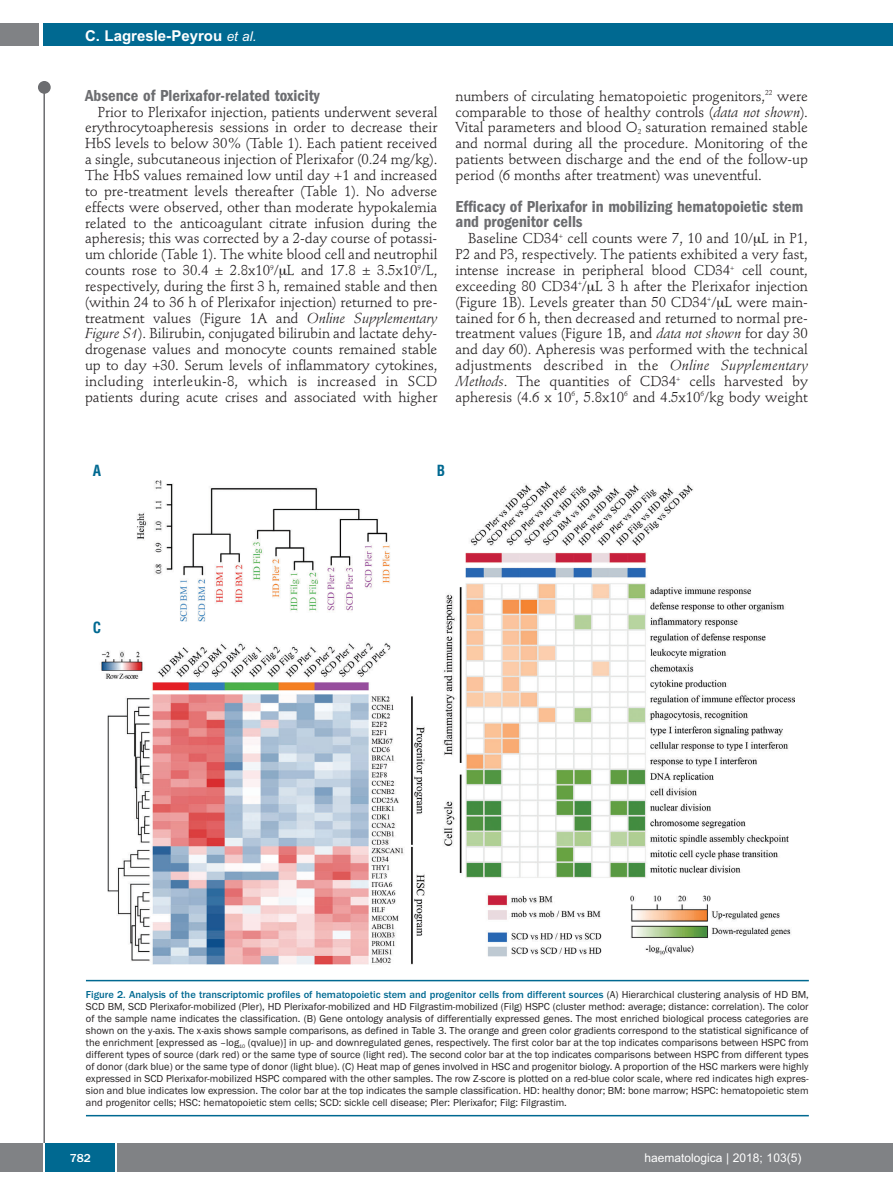
<style>
.page{position:relative;width:893px;height:1191px;background:#fff}
.page>*{position:absolute;margin:0;border:0;box-sizing:border-box;transform-origin:0 0}
.t1{font:600 condensed 16.5px/15.9px "Franklin Gothic";color:#6c6d70}
.t2{font:700 15px "Arial";color:#fff}
.t3{font:700 condensed 15px "Helvetica";color:#006991}
.t4{font:14.25px/15.9px "Stempel Schneidler";letter-spacing:-.005em;color:#231f20;text-align:justify}
.t5{font:12px "Arial";color:#fff}
.t6{font:500 12px "Franklin Gothic";color:#fff}
.t7{font:10.5px/12px "Franklin Gothic";color:#231f20;text-align:justify}
.s1{font-weight:400;font-style:italic;font-size:13.5px}
.s2{font-style:italic}
.s3{font-weight:500;color:#006991}
</style>
<div class="page">
<div style="left:38px;top:81px;width:13px;height:13px;background:#6c6d70;border-radius:50%"></div>
<hr style="left:43px;top:84px;width:2px;height:1061px;background:#6c6d70">
<div style="left:43px;top:23px;width:850px;height:22px;background:#006991"></div>
<div style="left:0;top:23px;width:39px;height:22px;background:#808285"></div>
<div style="left:0;top:1143px;width:893px;height:28px;background:#808285"></div>
<div style="left:45px;top:1143px;width:71px;height:28px;background:#006991"></div>
<hr style="left:43px;top:1143px;width:2px;height:28px;background:#fff">
<svg style="left:116px;top:1143px;width:1px;height:28px"></svg>
<img style="left:101px;top:480px;width:693px;height:484px">
<hr style="left:86px;top:979px;width:723px;height:2px;background:#006991">
<hr style="left:86px;top:1115px;width:723px;height:1px;background:#006991">
<p class="t2" style="left:85px;top:27px;width:173px">C. Lagresle-Peyrou <span class="s1">et al.</span></p>
<p class="t1" style="left:85px;top:89px;width:236px">Absence of Plerixafor-related toxicity</p>
<p class="t4" style="left:85px;top:105px;width:354px;text-indent:13px">Prior to Plerixafor injection, patients underwent several erythrocytoapheresis sessions in order to decrease their HbS levels to below 30% (Table 1). Each patient received a single, subcutaneous injection of Plerixafor (0.24 mg/kg).<br>The HbS values remained low until day +1 and increased to pre-treatment levels thereafter (Table 1). No adverse effects were observed, other than moderate hypokalemia related to the anticoagulant citrate infusion during the apheresis; this was corrected by a 2-day course of potassi&shy;um chloride (Table 1). The white blood cell and neutrophil counts rose to 30.4 ± 2.8x10<sup>9</sup>/ L and 17.8 ± 3.5x10<sup>9</sup>/L, respectively, during the first 3 h, remained stable and then (within 24 to 36 h of Plerixafor injection) returned to pre&shy;treatment values (Figure 1A and <span class="s2">Online Supplementary Figure S1</span>). Bilirubin, conjugated bilirubin and lactate dehy&shy;drogenase values and monocyte counts remained stable up to day +30. Serum levels of inflammatory cytokines, including interleukin-8, which is increased in SCD patients during acute crises and associated with higher</p>
<p class="t4" style="left:455px;top:89px;width:354px">numbers of circulating hematopoietic progenitors,<sup>22</sup> were comparable to those of healthy controls (<span class="s2">data not shown</span>).<br>Vital parameters and blood O<sub>2</sub> saturation remained stable and normal during all the procedure. Monitoring of the patients between discharge and the end of the follow-up period (6 months after treatment) was uneventful.</p>
<p class="t1" style="left:455px;top:199px;width:349px">Efficacy of Plerixafor in mobilizing hematopoietic stem and progenitor cells</p>
<p class="t4" style="left:455px;top:232px;width:354px;text-indent:13px">Baseline CD34<sup>+</sup> cell counts were 7, 10 and 10/ L in P1, P2 and P3, respectively. The patients exhibited a very fast, intense increase in peripheral blood CD34<sup>+</sup> cell count, exceeding 80 CD34<sup>+</sup>/ L 3 h after the Plerixafor injection (Figure 1B). Levels greater than 50 CD34<sup>+</sup>/ L were main&shy;tained for 6 h, then decreased and returned to normal pre&shy;treatment values (Figure 1B, and <span class="s2">data not shown</span> for day 30 and day 60). Apheresis was performed with the technical adjustments described in the <span class="s2">Online Supplementary Methods</span>. The quantities of CD34<sup>+</sup> cells harvested by apheresis (4.6 x 10<sup>6</sup>, 5.8x10<sup>6</sup> and 4.5x10<sup>6</sup>/kg body weight</p>
<p class="t3" style="left:93px;top:462px;width:10px">A</p>
<p class="t3" style="left:437px;top:462px;width:10px">B</p>
<p class="t3" style="left:93px;top:618px;width:10px">C</p>
<p class="t7" style="left:86px;top:988px;width:724px"><span class="s3">Figure 2. Analysis of the transcriptomic profiles of hematopoietic stem and progenitor cells from different sources</span> (A) Hierarchical clustering analysis of HD BM, SCD BM, SCD Plerixafor-mobilized (Pler), HD Plerixafor-mobilized and HD Filgrastim-mobilized (Filg) HSPC (cluster method: average; distance: correlation). The color of the sample name indicates the classification. (B) Gene ontology analysis of differentially expressed genes. The most enriched biological process categories are shown on the y-axis. The x-axis shows sample comparisons, as defined in Table 3. The orange and green color gradients correspond to the statistical significance of the enrichment [expressed as –log<sub>10</sub> (qvalue)] in up- and downregulated genes, respectively. The first color bar at the top indicates comparisons between HSPC from different types of source (dark red) or the same type of source (light red). The second color bar at the top indicates comparisons between HSPC from different types of donor (dark blue) or the same type of donor (light blue). (C) Heat map of genes involved in HSC and progenitor biology. A proportion of the HSC markers were highly expressed in SCD Plerixafor-mobilized HSPC compared with the other samples. The row Z-score is plotted on a red-blue color scale, where red indicates high expres&shy;sion and blue indicates low expression. The color bar at the top indicates the sample classification. HD: healthy donor; BM: bone marrow; HSPC: hematopoietic stem and progenitor cells; HSC: hematopoietic stem cells; SCD: sickle cell disease; Pler: Plerixafor; Filg: Filgrastim.</p>
<p class="t6" style="left:70px;top:1150px;width:23px">782</p>
<p class="t5" style="left:644px;top:1150px;width:158px">haematologica | 2018; 103(5)</p>
</div>
